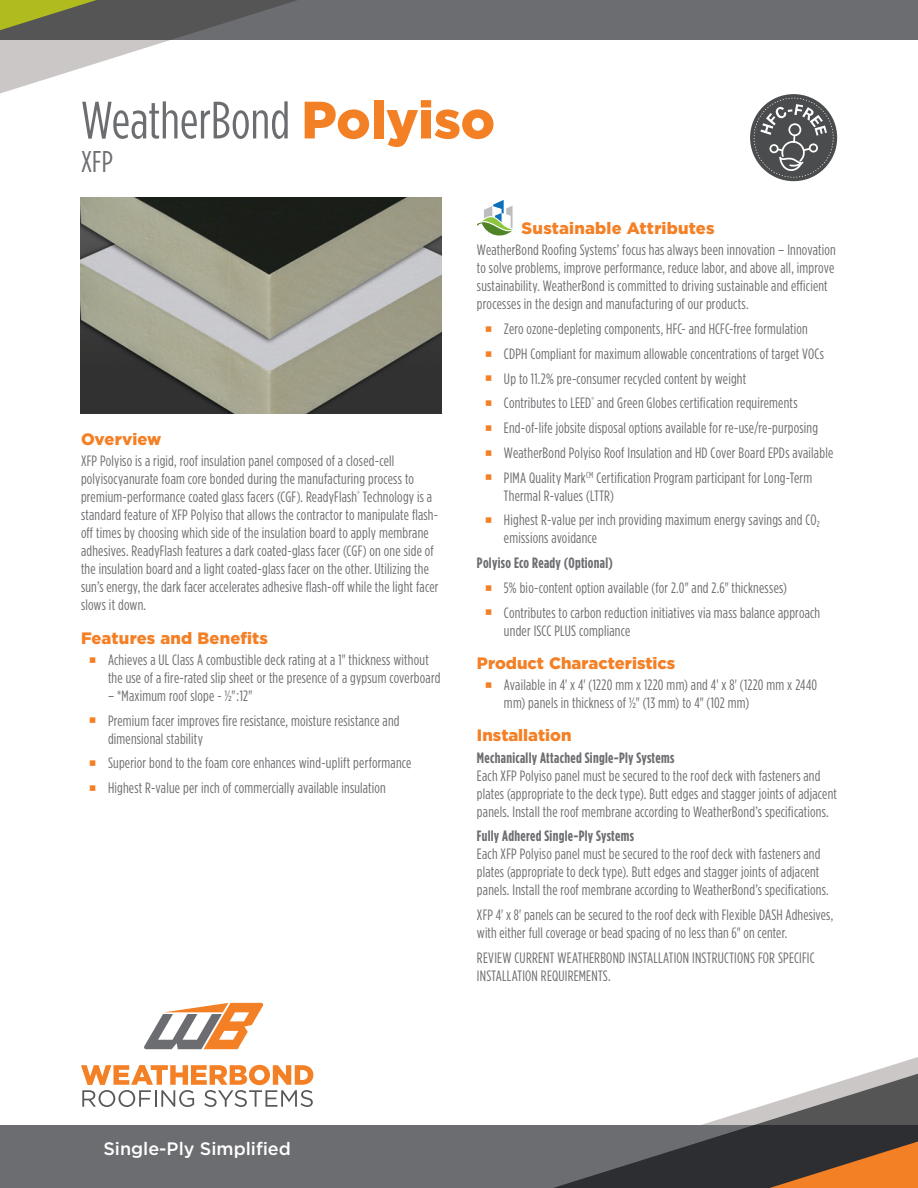
<style>
.page{position:relative;width:918px;height:1188px;background:#fff}
.page>*{position:absolute;margin:0;border:0;box-sizing:border-box;transform-origin:0 0}
.t1{font:52.5px "Gotham Condensed";color:#6c6d70}
.t2{font:30px "Gotham Condensed";color:#6c6d70}
.t3{font:500 18px "Gotham";color:#fff}
.t4{font:900 16.5px "Gotham";color:#f48026}
.t5{font:15px/18px "Gotham Condensed";letter-spacing:.015em;color:#6c6d70}
.t6{font:700 15px "Gotham Condensed";letter-spacing:.02em;color:#6c6d70}
.s1{font-family:"Gotham";font-weight:900;color:#f48026}
</style>
<div class="page">
<svg style="left:877px;top:1057px;width:41px;height:13px"></svg>
<div style="left:0;top:1125px;width:918px;height:63px;background:#6c6d70"></div>
<svg style="left:553px;top:1070px;width:365px;height:118px"></svg>
<svg style="left:144px;top:1003px;width:120px;height:46px"></svg>
<svg style="left:81px;top:1065px;width:232px;height:42px"></svg>
<div style="left:0;top:0;width:918px;height:40px;background:#6c6d70"></div>
<svg style="left:770px;top:1142px;width:148px;height:46px;background:#91572b"></svg>
<svg style="left:0;top:0;width:297px;height:94px"></svg>
<svg style="left:477px;top:200px;width:36px;height:36px"></svg>
<img style="left:81px;top:198px;width:360px;height:216px">
<div style="left:750px;top:94px;width:87px;height:87px;background:#4b4c4d;border-radius:50%"></div>
<svg style="left:754px;top:98px;width:80px;height:80px"></svg>
<p class="t1" style="left:81px;top:90px;width:416px">WeatherBond <span class="s1">Polyiso</span></p>
<p class="t2" style="left:81px;top:144px;width:33px">XFP</p>
<p class="t4" style="left:81px;top:428px;width:82px">Overview</p>
<p class="t5" style="left:81px;top:452px;width:359px">XFP Polyiso is a rigid, roof insulation panel composed of a closed-cell polyisocyanurate foam core bonded during the manufacturing process to premium-performance coated glass facers (CGF). ReadyFlash<sup>®</sup> Technology is a standard feature of XFP Polyiso that allows the contractor to manipulate flash&shy;off times by choosing which side of the insulation board to apply membrane adhesives. ReadyFlash features a dark coated-glass facer (CGF) on one side of the insulation board and a light coated-glass facer on the other. Utilizing the sun’s energy, the dark facer accelerates adhesive flash-off while the light facer slows it down.</p>
<p class="t4" style="left:81px;top:626px;width:189px">Features and Benefits</p>
<p class="t5" style="left:108px;top:651px;width:334px">Achieves a UL Class A combustible deck rating at a 1" thickness without the use of a fire-rated slip sheet or the presence of a gypsum coverboard</p>
<p class="t5" style="left:108px;top:687px;width:146px">– *Maximum roof slope - ½":12"</p>
<p class="t5" style="left:108px;top:711px;width:293px">Premium facer improves fire resistance, moisture resistance and dimensional stability</p>
<p class="t5" style="left:108px;top:754px;width:305px">Superior bond to the foam core enhances wind-uplift performance</p>
<p class="t5" style="left:108px;top:779px;width:279px">Highest R-value per inch of commercially available insulation</p>
<p class="t4" style="left:522px;top:217px;width:194px">Sustainable Attributes</p>
<p class="t5" style="left:477px;top:241px;width:360px">WeatherBond Roofing Systems’ focus has always been innovation – Innovation to solve problems, improve performance, reduce labor, and above all, improve sustainability. WeatherBond is committed to driving sustainable and efficient processes in the design and manufacturing of our products.</p>
<p class="t5" style="left:504px;top:320px;width:305px">Zero ozone-depleting components, HFC- and HCFC-free formulation</p>
<p class="t5" style="left:504px;top:344px;width:321px">CDPH Compliant for maximum allowable concentrations of target VOCs</p>
<p class="t5" style="left:504px;top:369px;width:244px">Up to 11.2% pre-consumer recycled content by weight</p>
<p class="t5" style="left:504px;top:394px;width:295px">Contributes to LEED<sup>®</sup> and Green Globes certification requirements</p>
<p class="t5" style="left:504px;top:419px;width:316px">End-of-life jobsite disposal options available for re-use/re-purposing</p>
<p class="t5" style="left:504px;top:443px;width:331px">WeatherBond Polyiso Roof Insulation and HD Cover Board EPDs available</p>
<p class="t5" style="left:504px;top:468px;width:310px">PIMA Quality Mark<sup>CM</sup> Certification Program participant for Long-Term<br>Thermal R-values (LTTR)</p>
<p class="t5" style="left:504px;top:511px;width:317px">Highest R-value per inch providing maximum energy savings and CO<sub>2 </sub>emissions avoidance</p>
<p class="t6" style="left:477px;top:554px;width:137px">Polyiso Eco Ready (Optional)</p>
<p class="t5" style="left:504px;top:578px;width:284px">5% bio-content option available (for 2.0" and 2.6" thicknesses)</p>
<p class="t5" style="left:504px;top:603px;width:318px">Contributes to carbon reduction initiatives via mass balance approach under ISCC PLUS compliance</p>
<p class="t4" style="left:477px;top:652px;width:200px">Product Characteristics</p>
<p class="t5" style="left:504px;top:676px;width:315px">Available in 4' x 4' (1220 mm x 1220 mm) and 4' x 8' (1220 mm x 2440 mm) panels in thickness of ½" (13 mm) to 4" (102 mm)</p>
<p class="t4" style="left:477px;top:724px;width:96px">Installation</p>
<p class="t6" style="left:477px;top:749px;width:199px">Mechanically Attached Single-Ply Systems</p>
<p class="t5" style="left:477px;top:766px;width:361px">Each XFP Polyiso panel must be secured to the roof deck with fasteners and plates (appropriate to the deck type). Butt edges and stagger joints of adjacent panels. Install the roof membrane according to WeatherBond’s specifications.</p>
<p class="t6" style="left:477px;top:827px;width:158px">Fully Adhered Single-Ply Systems</p>
<p class="t5" style="left:477px;top:845px;width:353px">Each XFP Polyiso panel must be secured to the roof deck with fasteners and plates (appropriate to deck type). Butt edges and stagger joints of adjacent panels. Install the roof membrane according to WeatherBond’s specifications.</p>
<p class="t5" style="left:477px;top:906px;width:358px">XFP 4' x 8' panels can be secured to the roof deck with Flexible DASH Adhesives, with either full coverage or bead spacing of no less than 6" on center.</p>
<p class="t5" style="left:477px;top:948px;width:339px">REVIEW CURRENT WEATHERBOND INSTALLATION INSTRUCTIONS FOR SPECIFIC<br>INSTALLATION REQUIREMENTS.</p>
<p class="t3" style="left:103px;top:1136px;width:189px">Single-Ply Simplified</p>
</div>
